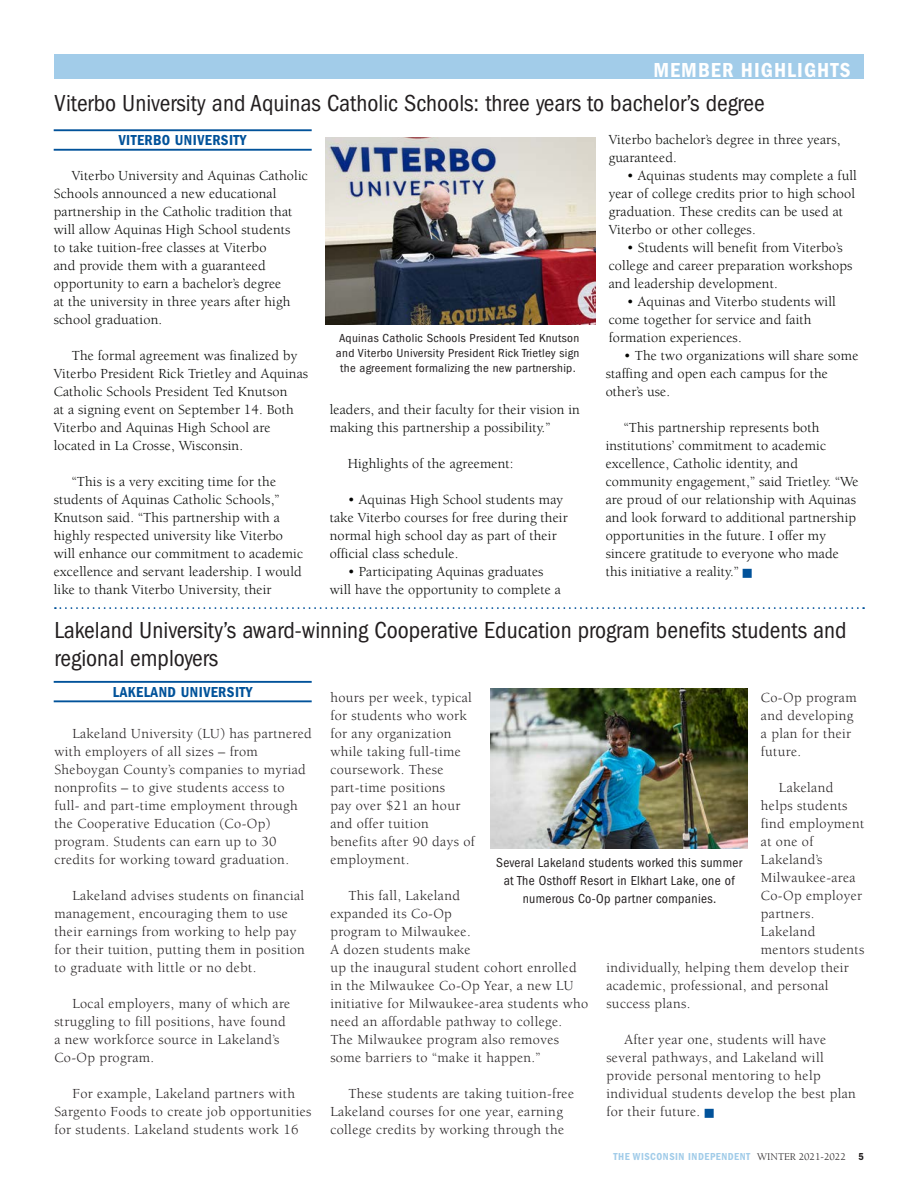
<style>
.page{position:relative;width:918px;height:1188px;background:#fff}
.page>*{position:absolute;margin:0;border:0;box-sizing:border-box;transform-origin:0 0}
.continued_on{font:condensed 24px/28.5px "ITC Franklin Gothic Std";color:#231f20}
.section_head{font:21px "ITC Franklin Gothic Std Dm Cd";letter-spacing:.05em;color:#fff}
.school_tag{font:15px "ITC Franklin Gothic Std Dm Cd";letter-spacing:.03em;color:#01529a}
.continued_on-2{font:14.25px/18px "Berkeley Std";letter-spacing:.01em;color:#040503}
.continued_on-3{font:14.25px/18px "Berkeley Std";letter-spacing:.025em;color:#231f20}
.continued_on-4{font:condensed 13.5px/18px "ITC Franklin Gothic Std";letter-spacing:.025em;color:#231f20;text-align:center}
.continued_on-5{font:condensed 12px/15.3px "ITC Franklin Gothic Std";letter-spacing:.025em;color:#231f20;text-align:center;scale:1.06 1}
.t1{font:10.5px "ITC Franklin Gothic Std Dm Cd";letter-spacing:.05em;color:#a2cce9}
.s1{font-family:"Berkeley Std";color:#231f20}
.s2{color:#231f20}
</style>
<div class="page">
<div style="left:54px;top:54px;width:810px;height:24px;background:#a2cce9"></div>
<svg style="left:55px;top:607px;width:809px;height:2px"></svg>
<img style="left:491px;top:689px;width:256px;height:160px">
<hr style="left:54px;top:129px;width:258px;height:2px;background:#01529a">
<hr style="left:54px;top:149px;width:258px;height:2px;background:#01529a">
<hr style="left:54px;top:681px;width:258px;height:2px;background:#01529a">
<hr style="left:54px;top:700px;width:258px;height:2px;background:#01529a">
<img style="left:325px;top:138px;width:270px;height:186px">
<p class="section_head" style="left:653px;top:58px;width:199px">MEMBER HIGHLIGHTS</p>
<p class="continued_on" style="left:54px;top:90px;width:712px">Viterbo University and Aquinas Catholic Schools: three years to bachelor’s degree</p>
<p class="school_tag" style="left:119px;top:132px;width:129px">VITERBO UNIVERSITY</p>
<p class="continued_on-2" style="left:54px;top:167px;width:256px;text-indent:18px">Viterbo University and Aquinas Catholic Schools announced a new educational partnership in the Catholic tradition that will allow Aquinas High School students<br>to take tuition-free classes at Viterbo<br>and provide them with a guaranteed opportunity to earn a bachelor’s degree<br>at the university in three years after high school graduation.</p>
<p class="continued_on-2" style="left:54px;top:347px;width:256px;text-indent:18px">The formal agreement was finalized by Viterbo President Rick Trietley and Aquinas Catholic Schools President Ted Knutson<br>at a signing event on September 14. Both Viterbo and Aquinas High School are located in La Crosse, Wisconsin.</p>
<p class="continued_on-2" style="left:54px;top:473px;width:251px;text-indent:18px">“This is a very exciting time for the students of Aquinas Catholic Schools,” Knutson said. “This partnership with a highly respected university like Viterbo will enhance our commitment to academic excellence and servant leadership. I would like to thank Viterbo University, their</p>
<p class="continued_on-5" style="left:336px;top:330px;width:231px">Aquinas Catholic Schools President Ted Knutson and Viterbo University President Rick Trietley sign the agreement formalizing the new partnership.</p>
<p class="continued_on-2" style="left:330px;top:401px;width:252px">leaders, and their faculty for their vision in making this partnership a possibility.”</p>
<p class="continued_on-2" style="left:348px;top:455px;width:167px">Highlights of the agreement:</p>
<p class="continued_on-2" style="left:330px;top:491px;width:240px;text-indent:18px">• Aquinas High School students may take Viterbo courses for free during their normal high school day as part of their official class schedule.</p>
<p class="continued_on-2" style="left:330px;top:563px;width:233px;text-align:center">• Participating Aquinas graduates<br>will have the opportunity to complete a</p>
<p class="continued_on-2" style="left:609px;top:131px;width:233px">Viterbo bachelor’s degree in three years, guaranteed.</p>
<p class="continued_on-2" style="left:609px;top:167px;width:250px;text-indent:18px">• Aquinas students may complete a full year of college credits prior to high school graduation. These credits can be used at Viterbo or other colleges.</p>
<p class="continued_on-2" style="left:609px;top:239px;width:245px;text-indent:18px">• Students will benefit from Viterbo’s college and career preparation workshops and leadership development.</p>
<p class="continued_on-2" style="left:609px;top:293px;width:229px;text-indent:18px">• Aquinas and Viterbo students will come together for service and faith formation experiences.</p>
<p class="continued_on-2" style="left:606px;top:347px;width:254px;text-indent:18px">• The two organizations will share some staffing and open each campus for the other’s use.</p>
<p class="continued_on-2" style="left:606px;top:419px;width:255px;text-indent:18px">“This partnership represents both institutions’ commitment to academic excellence, Catholic identity, and community engagement,” said Trietley. “We are proud of our relationship with Aquinas and look forward to additional partnership opportunities in the future. I offer my sincere gratitude to everyone who made this initiative a reality.”</p>
<p class="continued_on" style="left:54px;top:616px;width:794px">Lakeland University’s award-winning Cooperative Education program benefits students and regional employers</p>
<p class="school_tag" style="left:113px;top:683px;width:141px">LAKELAND UNIVERSITY</p>
<p class="continued_on-3" style="left:54px;top:725px;width:259px;text-indent:18px">Lakeland University (LU) has partnered with employers of all sizes – from Sheboygan County’s companies to myriad nonprofits – to give students access to full- and part-time employment through the Cooperative Education (Co-Op) program. Students can earn up to 30 credits for working toward graduation.</p>
<p class="continued_on-3" style="left:54px;top:887px;width:252px;text-indent:18px">Lakeland advises students on financial management, encouraging them to use their earnings from working to help pay for their tuition, putting them in position to graduate with little or no debt.</p>
<p class="continued_on-3" style="left:54px;top:995px;width:237px;text-indent:18px">Local employers, many of which are struggling to fill positions, have found a new workforce source in Lakeland’s<br>Co-Op program.</p>
<p class="continued_on-3" style="left:54px;top:1085px;width:259px;text-indent:18px">For example, Lakeland partners with<br>Sargento Foods to create job opportunities for students. Lakeland students work 16</p>
<p class="continued_on-3" style="left:330px;top:689px;width:146px">hours per week, typical for students who work for any organization while taking full-time coursework. These part-time positions<br>pay over $21 an hour and offer tuition benefits after 90 days of employment.</p>
<p class="continued_on-3" style="left:330px;top:887px;width:259px;text-indent:18px">This fall, Lakeland<br>expanded its Co-Op<br>program to Milwaukee.<br>A dozen students make<br>up the inaugural student cohort enrolled in the Milwaukee Co-Op Year, a new LU initiative for Milwaukee-area students who need an affordable pathway to college.<br>The Milwaukee program also removes some barriers to “make it happen.”</p>
<p class="continued_on-3" style="left:330px;top:1085px;width:245px;text-indent:18px">These students are taking tuition-free<br>Lakeland courses for one year, earning college credits by working through the</p>
<p class="continued_on-3" style="left:761px;top:689px;width:97px">Co-Op program and developing a plan for their future.</p>
<p class="continued_on-3" style="left:779px;top:779px;width:56px">Lakeland</p>
<p class="continued_on-3" style="left:761px;top:797px;width:88px">helps students</p>
<p class="continued_on-3" style="left:761px;top:815px;width:105px">find employment</p>
<p class="continued_on-3" style="left:761px;top:833px;width:54px">at one of</p>
<p class="continued_on-3" style="left:761px;top:851px;width:63px">Lakeland’s</p>
<p class="continued_on-3" style="left:761px;top:869px;width:96px">Milwaukee-area</p>
<p class="continued_on-3" style="left:761px;top:887px;width:103px">Co-Op employer</p>
<p class="continued_on-3" style="left:761px;top:905px;width:55px">partners.</p>
<p class="continued_on-3" style="left:761px;top:923px;width:56px">Lakeland</p>
<p class="continued_on-3" style="left:761px;top:941px;width:105px">mentors students</p>
<p class="continued_on-3" style="left:606px;top:959px;width:244px">individually, helping them develop their</p>
<p class="continued_on-3" style="left:606px;top:977px;width:224px">academic, professional, and personal</p>
<p class="continued_on-3" style="left:606px;top:995px;width:86px">success plans.</p>
<p class="continued_on-3" style="left:606px;top:1031px;width:251px;text-indent:18px">After year one, students will have several pathways, and Lakeland will provide personal mentoring to help individual students develop the best plan for their future.</p>
<p class="continued_on-4" style="left:496px;top:854px;width:248px">Several Lakeland students worked this summer at The Osthoff Resort in Elkhart Lake, one of numerous Co-Op partner companies.</p>
<p class="t1" style="left:614px;top:1151px;width:252px">THE WISCONSIN INDEPENDENT <span class="s1">WINTER 2021-2022</span> <span class="s2">5</span></p>
</div>
